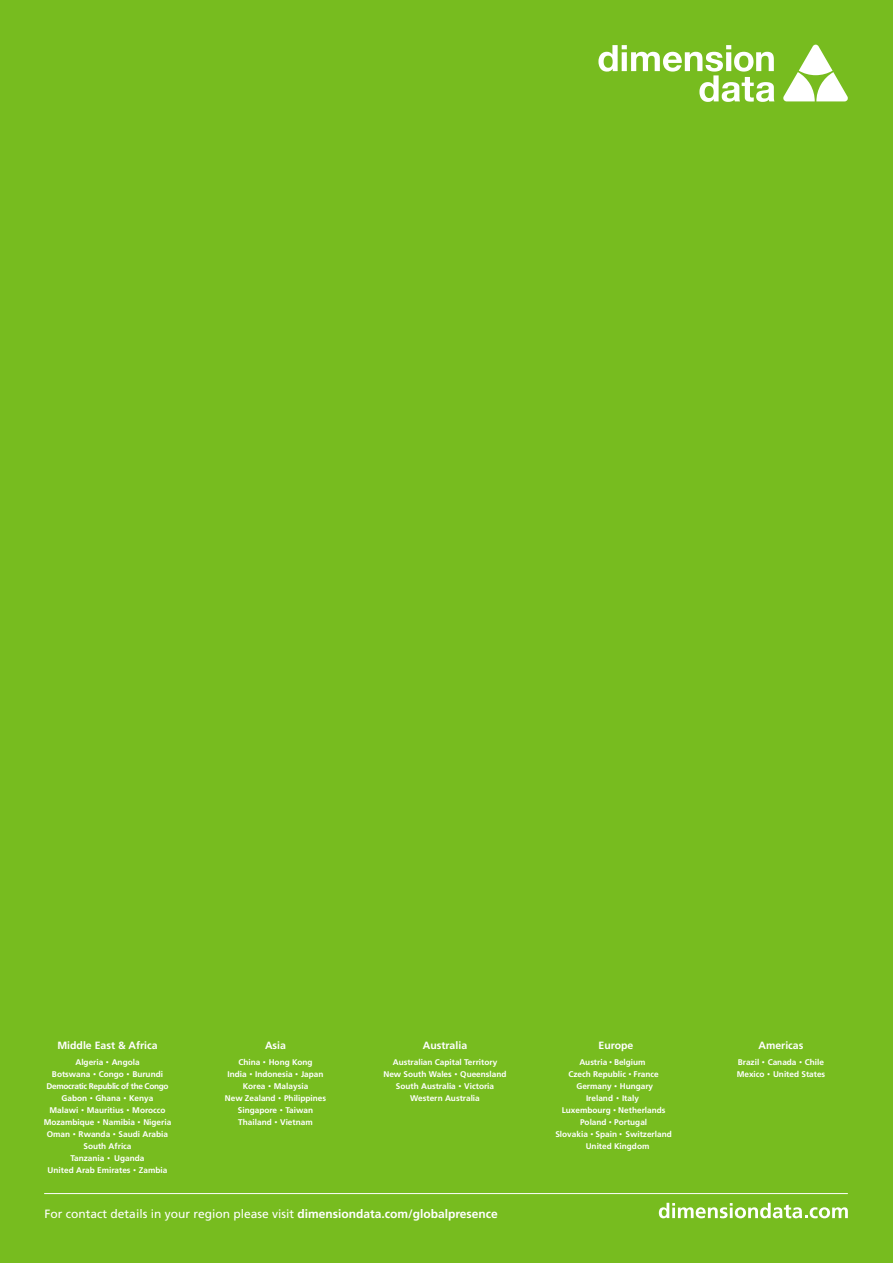
<style>
.page{position:relative;width:893px;height:1263px;background:#77bc1f}
.page>*{position:absolute;margin:0;border:0;box-sizing:border-box;transform-origin:0 0}
.t1{font:12px "Frutiger CE";color:#fff}
.t2{font:700 10.5px "Frutiger CE";color:#fff}
.t3{font:700 8.25px/12px "Frutiger CE";color:#fff;text-align:center}
.s1{font-size:13.5px}
.s2{font-weight:700}
</style>
<div class="page">
<svg style="left:783px;top:45px;width:65px;height:56px"></svg>
<svg style="left:598px;top:45px;width:176px;height:57px"></svg>
<hr style="left:44px;top:1193px;width:804px;height:1px;background:#fff">
<svg style="left:659px;top:1203px;width:189px;height:15px"></svg>
<p class="t2" style="left:57px;top:1039px;width:102px">Middle East &amp; Africa</p>
<p class="t3" style="left:44px;top:1056px;width:129px">Algeria <span class="s1">·</span> Angola<br>Botswana <span class="s1">·</span> Congo <span class="s1">·</span> Burundi<br>Democratic Republic of the Congo<br>Gabon <span class="s1">·</span> Ghana <span class="s1">·</span> Kenya<br>Malawi <span class="s1">·</span> Mauritius <span class="s1">·</span> Morocco<br>Mozambique <span class="s1">·</span> Namibia <span class="s1">·</span> Nigeria<br>Oman <span class="s1">·</span> Rwanda <span class="s1">·</span> Saudi Arabia<br>South Africa<br>Tanzania <span class="s1">·</span> Uganda<br>United Arab Emirates <span class="s1">·</span> Zambia</p>
<p class="t2" style="left:265px;top:1039px;width:22px">Asia</p>
<p class="t3" style="left:225px;top:1056px;width:103px">China <span class="s1">·</span> Hong Kong<br>India <span class="s1">·</span> Indonesia <span class="s1">·</span> Japan<br>Korea <span class="s1">·</span> Malaysia<br>New Zealand <span class="s1">·</span> Philippines<br>Singapore <span class="s1">·</span> Taiwan<br>Thailand <span class="s1">·</span> Vietnam</p>
<p class="t2" style="left:423px;top:1039px;width:46px">Australia</p>
<p class="t3" style="left:383px;top:1056px;width:125px">Australian Capital Territory<br>New South Wales <span class="s1">·</span> Queensland<br>South Australia <span class="s1">·</span> Victoria<br>Western Australia</p>
<h1 class="t1" style="left:45px;top:1207px;width:455px">For contact details in your region please visit <span class="s2">dimensiondata.com/globalpresence</span></h1>
<p class="t2" style="left:599px;top:1039px;width:36px">Europe</p>
<p class="t3" style="left:579px;top:1056px;width:68px">Austria <span class="s1">·</span> Belgium</p>
<p class="t3" style="left:568px;top:1068px;width:92px">Czech Republic <span class="s1">·</span> France</p>
<p class="t3" style="left:576px;top:1080px;width:78px">Germany <span class="s1">·</span> Hungary</p>
<p class="t3" style="left:586px;top:1092px;width:54px">Ireland <span class="s1">·</span> Italy</p>
<p class="t3" style="left:562px;top:1104px;width:105px">Luxembourg <span class="s1">·</span> Netherlands</p>
<p class="t3" style="left:580px;top:1116px;width:69px">Poland <span class="s1">·</span> Portugal</p>
<p class="t3" style="left:555px;top:1128px;width:118px">Slovakia <span class="s1">·</span> Spain <span class="s1">·</span> Switzerland</p>
<p class="t3" style="left:586px;top:1140px;width:65px">United Kingdom</p>
<p class="t2" style="left:758px;top:1039px;width:46px">Americas</p>
<p class="t3" style="left:737px;top:1056px;width:90px;text-align:left">Brazil <span class="s1">·</span> Canada <span class="s1">·</span> Chile<br>Mexico <span class="s1">·</span> United States</p>
</div>
